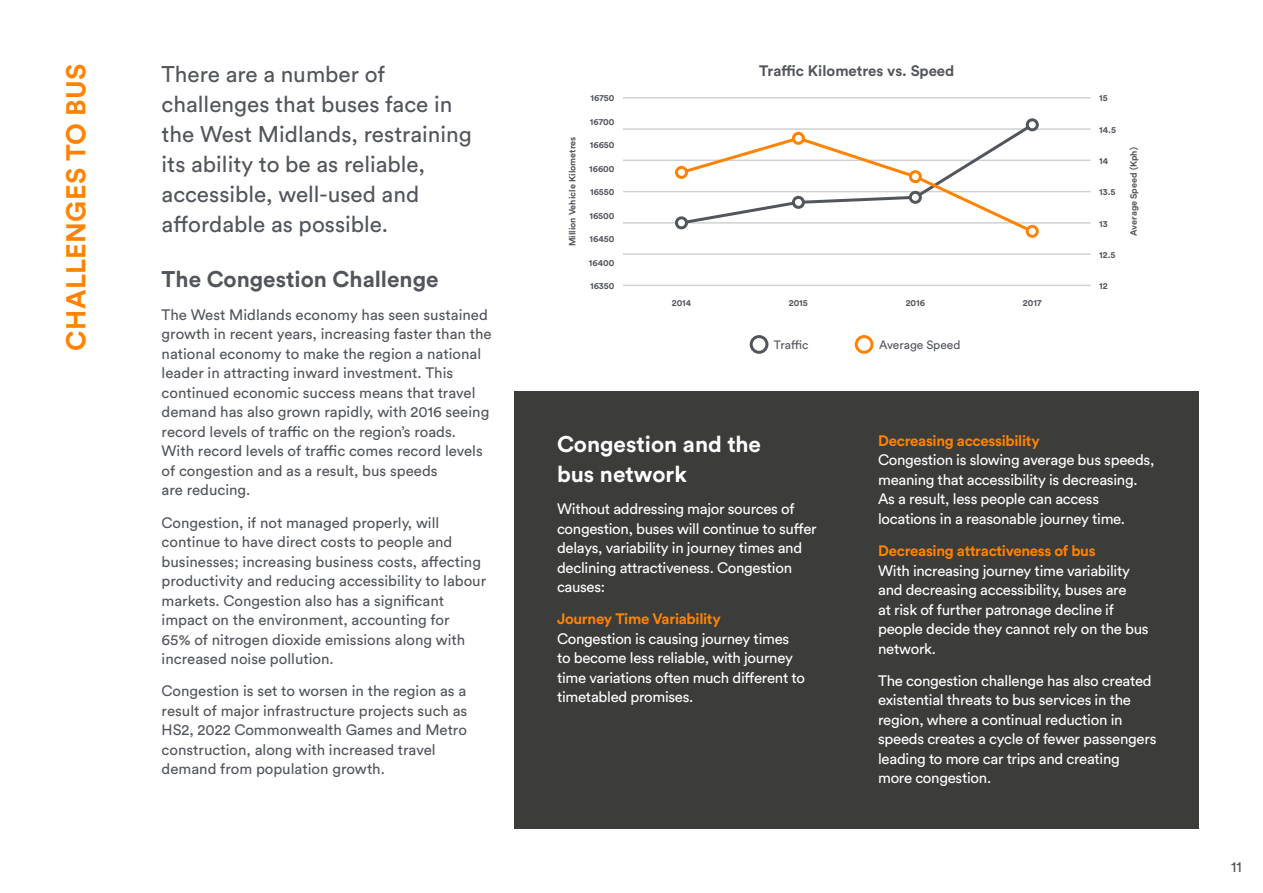
<style>
.page{position:relative;width:1263px;height:893px;background:#fff}
.page>*{position:absolute;margin:0;border:0;box-sizing:border-box;transform-origin:0 0}
.t1{font:700 27px "Circular Std";letter-spacing:.01em;color:#ff8300}
.t2{font:22.5px/30px "Circular Std";color:#52555b}
.t3{font:700 22.5px/30px "Circular Std";color:#fff}
.t4{font:700 22.5px "Circular Std";color:#52555b}
.t5{font:15px/19.5px "Circular Std";color:#52555b}
.t6{font:15px/19.5px "Circular Std";letter-spacing:-.02em;color:#fff}
.t7{font:700 15px "Circular Std";letter-spacing:-.02em;color:#ff8300}
.t8{font:700 15px "Circular Std";color:#52555b}
.t9{font:12px "Circular Std";color:#52555b}
.t10{font:700 9px "Circular Std";color:#52555b}
</style>
<div class="page">
<div style="left:514px;top:391px;width:685px;height:438px;background:#3c3c3b"></div>
<hr style="left:623px;top:97px;width:468px;height:2px;background:#cfd1d2">
<hr style="left:623px;top:128px;width:468px;height:2px;background:#cfd1d2">
<hr style="left:623px;top:222px;width:468px;height:2px;background:#cfd1d2">
<hr style="left:623px;top:191px;width:468px;height:1px;background:#cfd1d2">
<hr style="left:623px;top:285px;width:468px;height:1px;background:#cfd1d2">
<hr style="left:623px;top:160px;width:468px;height:1px;background:#cfd1d2">
<hr style="left:623px;top:253px;width:468px;height:2px;background:#cfd1d2">
<svg style="left:678px;top:121px;width:358px;height:114px"></svg>
<div style="left:676px;top:167px;width:10px;height:10px;background:#fff;border-radius:50%"></div>
<div style="left:675px;top:166px;width:13px;height:13px;border:3px solid #ff8300;border-radius:50%"></div>
<div style="left:676px;top:218px;width:10px;height:10px;background:#fff;border-radius:50%"></div>
<div style="left:675px;top:216px;width:13px;height:13px;border:3px solid #52555b;border-radius:50%"></div>
<div style="left:793px;top:133px;width:10px;height:10px;background:#fff;border-radius:50%"></div>
<div style="left:792px;top:132px;width:13px;height:13px;border:3px solid #ff8300;border-radius:50%"></div>
<div style="left:793px;top:197px;width:10px;height:10px;background:#fff;border-radius:50%"></div>
<div style="left:792px;top:196px;width:13px;height:13px;border:3px solid #52555b;border-radius:50%"></div>
<div style="left:910px;top:172px;width:10px;height:10px;background:#fff;border-radius:50%"></div>
<div style="left:909px;top:170px;width:13px;height:13px;border:3px solid #ff8300;border-radius:50%"></div>
<div style="left:910px;top:192px;width:10px;height:10px;background:#fff;border-radius:50%"></div>
<div style="left:909px;top:191px;width:13px;height:13px;border:3px solid #52555b;border-radius:50%"></div>
<div style="left:1027px;top:226px;width:10px;height:10px;background:#fff;border-radius:50%"></div>
<div style="left:1026px;top:225px;width:13px;height:13px;border:3px solid #ff8300;border-radius:50%"></div>
<div style="left:1027px;top:120px;width:10px;height:10px;background:#fff;border-radius:50%"></div>
<div style="left:1026px;top:118px;width:13px;height:13px;border:3px solid #52555b;border-radius:50%"></div>
<div style="left:855px;top:335px;width:18px;height:19px;border:3px solid #ff8300;border-radius:50%"></div>
<div style="left:750px;top:335px;width:18px;height:19px;border:3px solid #52555b;border-radius:50%"></div>
<h1 class="t1" style="left:59px;top:351px;width:288px;rotate:-90deg">CHALLENGES TO BUS</h1>
<h2 class="t2" style="left:162px;top:59px;width:312px">There are a number of challenges that buses face in the West Midlands, restraining its ability to be as reliable, accessible, well-used and affordable as possible.</h2>
<h2 class="t4" style="left:162px;top:265px;width:279px">The Congestion Challenge</h2>
<p class="t5" style="left:162px;top:305px;width:332px">The West Midlands economy has seen sustained growth in recent years, increasing faster than the national economy to make the region a national leader in attracting inward investment. This continued economic success means that travel demand has also grown rapidly, with 2016 seeing record levels of traffic on the region’s roads.<br>With record levels of traffic comes record levels of congestion and as a result, bus speeds<br>are reducing.</p>
<p class="t5" style="left:162px;top:512px;width:326px">Congestion, if not managed properly, will continue to have direct costs to people and businesses; increasing business costs, affecting productivity and reducing accessibility to labour markets. Congestion also has a significant impact on the environment, accounting for<br>65% of nitrogen dioxide emissions along with increased noise pollution.</p>
<p class="t5" style="left:162px;top:681px;width:307px">Congestion is set to worsen in the region as a result of major infrastructure projects such as HS2, 2022 Commonwealth Games and Metro construction, along with increased travel demand from population growth.</p>
<p class="t10" style="left:567px;top:246px;width:111px;rotate:-90deg">Million Vehicle Kilometres</p>
<p class="t10" style="left:590px;top:92px;width:25px">16750</p>
<p class="t10" style="left:590px;top:116px;width:26px">16700</p>
<p class="t10" style="left:590px;top:139px;width:26px">16650</p>
<p class="t10" style="left:589px;top:163px;width:27px">16600</p>
<p class="t10" style="left:590px;top:186px;width:26px">16550</p>
<p class="t10" style="left:589px;top:210px;width:27px">16500</p>
<p class="t10" style="left:590px;top:233px;width:26px">16450</p>
<p class="t10" style="left:589px;top:257px;width:27px">16400</p>
<p class="t8" style="left:759px;top:61px;width:197px">Traffic Kilometres vs. Speed</p>
<p class="t10" style="left:1099px;top:92px;width:10px">15</p>
<p class="t10" style="left:1099px;top:124px;width:18px">14.5</p>
<p class="t10" style="left:1099px;top:155px;width:10px">14</p>
<p class="t10" style="left:1099px;top:186px;width:18px">13.5</p>
<p class="t10" style="left:1099px;top:218px;width:10px">13</p>
<p class="t10" style="left:1099px;top:249px;width:18px">12.5</p>
<p class="t10" style="left:590px;top:280px;width:26px">16350</p>
<p class="t10" style="left:1099px;top:280px;width:10px">12</p>
<p class="t10" style="left:672px;top:297px;width:21px">2014</p>
<p class="t10" style="left:789px;top:297px;width:21px">2015</p>
<p class="t10" style="left:906px;top:297px;width:21px">2016</p>
<p class="t10" style="left:1023px;top:297px;width:20px">2017</p>
<p class="t10" style="left:1128px;top:236px;width:90px;rotate:-90deg">Average Speed (Kph)</p>
<p class="t9" style="left:774px;top:338px;width:36px">Traffic</p>
<p class="t9" style="left:879px;top:338px;width:83px">Average Speed</p>
<h2 class="t3" style="left:557px;top:429px;width:205px">Congestion and the bus network</h2>
<p class="t6" style="left:557px;top:499px;width:261px">Without addressing major sources of congestion, buses will continue to suffer delays, variability in journey times and declining attractiveness. Congestion causes:</p>
<p class="t7" style="left:557px;top:609px;width:165px">Journey Time Variability</p>
<p class="t6" style="left:557px;top:629px;width:249px">Congestion is causing journey times to become less reliable, with journey time variations often much different to timetabled promises.</p>
<p class="t7" style="left:878px;top:431px;width:163px">Decreasing accessibility</p>
<p class="t6" style="left:878px;top:450px;width:278px">Congestion is slowing average bus speeds, meaning that accessibility is decreasing.<br>As a result, less people can access locations in a reasonable journey time.</p>
<p class="t7" style="left:878px;top:541px;width:219px">Decreasing attractiveness of bus</p>
<p class="t6" style="left:878px;top:560px;width:272px">With increasing journey time variability and decreasing accessibility, buses are<br>at risk of further patronage decline if people decide they cannot rely on the bus network.</p>
<p class="t6" style="left:878px;top:671px;width:280px">The congestion challenge has also created existential threats to bus services in the region, where a continual reduction in speeds creates a cycle of fewer passengers leading to more car trips and creating more congestion.</p>
<p class="t5" style="left:1231px;top:856px;width:12px">11</p>
</div>
